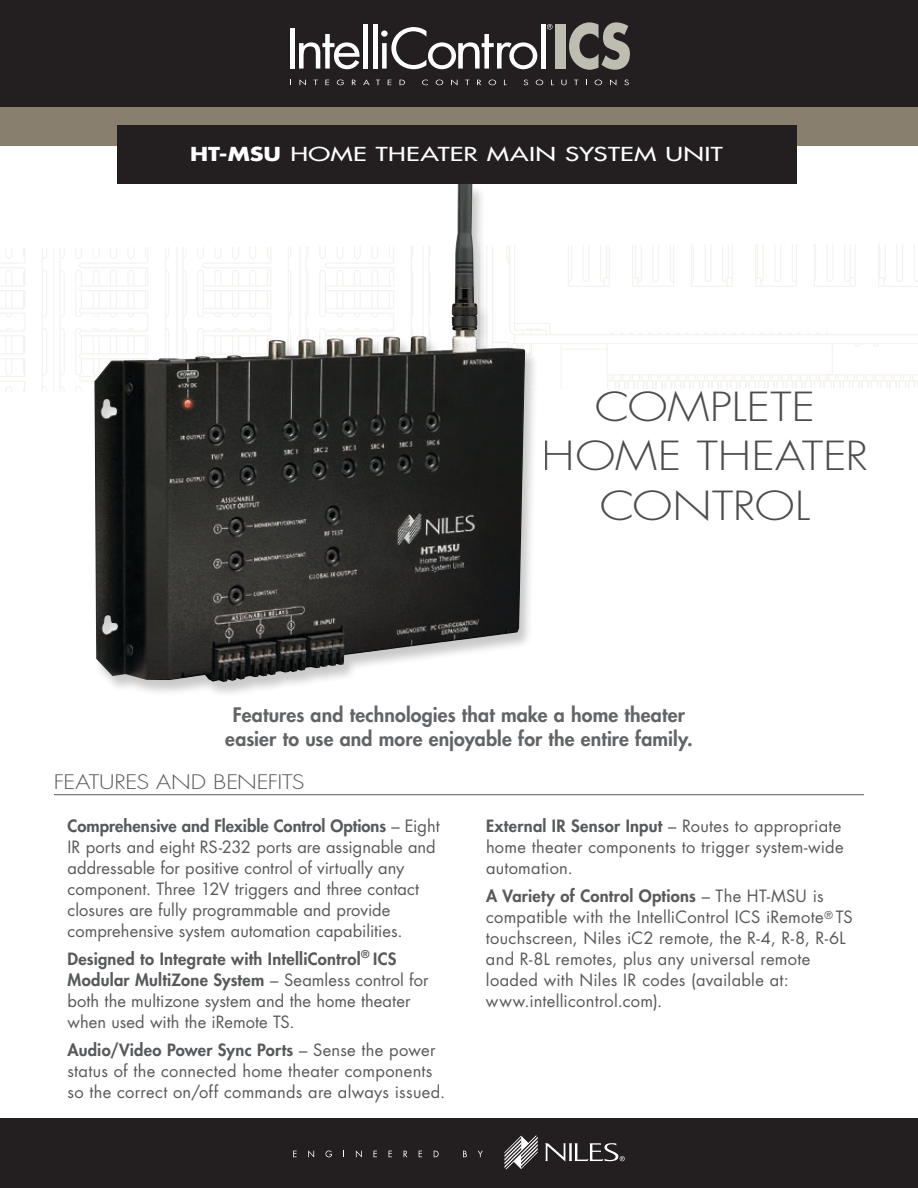
<style>
.page{position:relative;width:918px;height:1188px;background:#fff}
.page>*{position:absolute;margin:0;border:0;box-sizing:border-box;transform-origin:0 0}
.t1{font:300 39px/49.5px "Futura Std";color:#231f20;text-align:center;scale:1.2 1}
.t2{font:800 19.5px/24px "Futura Std";letter-spacing:.01em;color:#636466;text-align:center}
.t3{font:300 19.5px "Futura Std";letter-spacing:-.015em;color:#58595b;scale:1.2 1}
.t4{font:500 18.75px "Futura Std";letter-spacing:.015em;color:#fff;scale:1.4 1}
.t5{font:16.5px/21px "Futura Std";letter-spacing:.01em;color:#58595b}
.s1{font-weight:700}
.s2{font-weight:800}
</style>
<div class="page">
<div style="left:0;top:96px;width:918px;height:50px;background:#897f6f"></div>
<svg style="left:0;top:244px;width:918px;height:148px"></svg>
<div style="left:117px;top:126px;width:679px;height:58px;background:#231f20"></div>
<hr style="left:54px;top:794px;width:810px;height:1px;background:#58595b">
<div style="left:0;top:0;width:918px;height:107px;background:#231f20"></div>
<div style="left:0;top:1118px;width:918px;height:70px;background:#231f20"></div>
<svg style="left:293px;top:1151px;width:4px;height:6px"></svg>
<svg style="left:308px;top:1150px;width:6px;height:8px"></svg>
<svg style="left:325px;top:1151px;width:7px;height:6px"></svg>
<svg style="left:356px;top:1150px;width:6px;height:8px"></svg>
<svg style="left:374px;top:1151px;width:3px;height:6px"></svg>
<svg style="left:389px;top:1151px;width:3px;height:6px"></svg>
<svg style="left:404px;top:1151px;width:3px;height:6px"></svg>
<svg style="left:419px;top:1151px;width:3px;height:6px"></svg>
<svg style="left:434px;top:1151px;width:5px;height:6px"></svg>
<svg style="left:463px;top:1151px;width:4px;height:6px"></svg>
<svg style="left:478px;top:1151px;width:5px;height:6px"></svg>
<svg style="left:504px;top:1136px;width:34px;height:33px"></svg>
<svg style="left:545px;top:1143px;width:80px;height:19px"></svg>
<div style="left:290px;top:28px;width:5px;height:41px;background:#fff"></div>
<svg style="left:299px;top:34px;width:61px;height:35px"></svg>
<div style="left:363px;top:24px;width:5px;height:45px;background:#fff"></div>
<hr style="left:373px;top:24px;width:4px;height:45px;background:#fff">
<svg style="left:381px;top:27px;width:156px;height:42px"></svg>
<div style="left:541px;top:24px;width:5px;height:45px;background:#fff"></div>
<div style="left:556px;top:24px;width:10px;height:45px;background:#bebdb2"></div>
<svg style="left:569px;top:22px;width:61px;height:48px"></svg>
<svg style="left:299px;top:79px;width:7px;height:6px"></svg>
<svg style="left:314px;top:80px;width:4px;height:5px"></svg>
<svg style="left:325px;top:80px;width:4px;height:5px"></svg>
<svg style="left:337px;top:80px;width:7px;height:5px"></svg>
<svg style="left:352px;top:80px;width:4px;height:5px"></svg>
<svg style="left:363px;top:79px;width:7px;height:6px"></svg>
<svg style="left:376px;top:80px;width:4px;height:5px"></svg>
<svg style="left:388px;top:80px;width:3px;height:5px"></svg>
<svg style="left:400px;top:80px;width:5px;height:5px"></svg>
<svg style="left:422px;top:80px;width:6px;height:5px"></svg>
<svg style="left:436px;top:80px;width:7px;height:5px"></svg>
<svg style="left:451px;top:79px;width:7px;height:6px"></svg>
<svg style="left:465px;top:80px;width:4px;height:5px"></svg>
<svg style="left:477px;top:80px;width:4px;height:5px"></svg>
<svg style="left:489px;top:80px;width:7px;height:5px"></svg>
<svg style="left:524px;top:80px;width:4px;height:5px"></svg>
<svg style="left:536px;top:80px;width:7px;height:5px"></svg>
<svg style="left:561px;top:80px;width:6px;height:5px"></svg>
<svg style="left:574px;top:80px;width:4px;height:5px"></svg>
<svg style="left:595px;top:80px;width:7px;height:5px"></svg>
<svg style="left:610px;top:79px;width:6px;height:6px"></svg>
<svg style="left:624px;top:80px;width:5px;height:5px"></svg>
<svg style="left:547px;top:24px;width:6px;height:6px"></svg>
<div style="left:92px;top:184px;width:447px;height:514px;background:#231f20;opacity:.24"></div>
<img style="left:94px;top:184px;width:431px;height:498px">
<p class="t4" style="left:190px;top:143px;width:382px"><span class="s1">HT-MSU</span> HOME TH EATER MAIN SYSTEM UNIT</p>
<h1 class="t1" style="left:542px;top:383px;width:274px">COMPLETE<br>HOME TH EATER<br>CONTROL</h1>
<p class="t2" style="left:225px;top:703px;width:469px">Features and technologies that make a home theater easier to use and more enjoyable for the entire family.</p>
<p class="t3" style="left:54px;top:770px;width:210px">FEATURES AND BENEFITS</p>
<p class="t5" style="left:67px;top:816px;width:374px"><span class="s2">Comprehensive and Flexible Control Options</span> – Eight IR ports and eight RS-232 ports are assignable and addressable for positive control of virtually any component. Three 12V triggers and three contact closures are fully programmable and provide comprehensive system automation capabilities.</p>
<p class="t5" style="left:67px;top:949px;width:363px"><span class="s2">Designed to Integrate with IntelliControl</span><sup>®</sup> <span class="s2">ICS Modular MultiZone System</span> – Seamless control for both the multizone system and the home theater when used with the iRemote TS.</p>
<p class="t5" style="left:67px;top:1039px;width:379px"><span class="s2">Audio/Video Power Sync Ports</span> – Sense the power status of the connected home theater components so the correct on/off commands are always issued.</p>
<p class="t5" style="left:486px;top:816px;width:359px"><span class="s2">External IR Sensor Input</span> – Routes to appropriate home theater components to trigger system-wide automation.</p>
<p class="t5" style="left:486px;top:886px;width:368px"><span class="s2">A Variety of Control Options</span> – The HT-MSU is compatible with the IntelliControl ICS iRemote<sup>®</sup> TS touchscreen, Niles iC2 remote, the R-4, R-8, R-6L and R-8L remotes, plus any universal remote loaded with Niles IR codes (available at: www.intellicontrol.com).</p>
</div>
